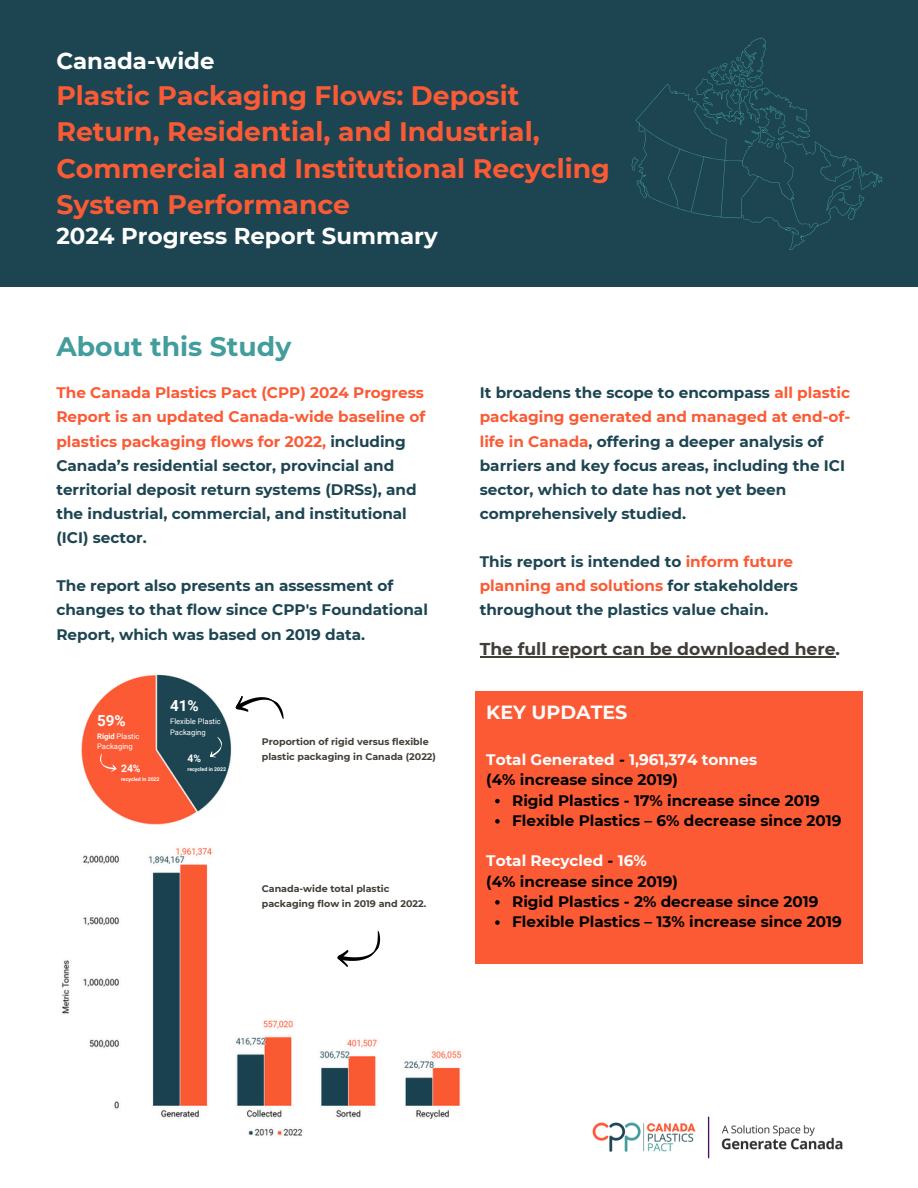
<style>
.page{position:relative;width:918px;height:1188px;background:#fff}
.page>*{position:absolute;margin:0;border:0;box-sizing:border-box;transform-origin:0 0}
.t1{font:700 26.7px/36.2px "Montserrat";color:#fb5a35}
.t2{font:700 26.7px "Montserrat";color:#429d9c}
.t3{font:700 22.8px "Montserrat";color:#fff}
.t4{font:700 19.05px "Montserrat";color:#fefdfd}
.t5{font:700 17.1px "Montserrat";color:#423d37}
.t6{font:700 15.3px/24.2px "Montserrat";color:#1d4551}
.t7{font:700 15.3px/20.2px "Montserrat";color:#000}
.t8{font:700 15.3px/20.2px "Montserrat";color:#fff}
.t9{font:700 15.3px "Roboto";color:#fefdfd}
.t10{font:700 10.35px "Roboto";color:#fefdfd}
.t11{font:700 9.45px/15.1px "Montserrat";color:#423d37}
.t12{font:7.65px "Roboto";color:#fefdfd}
.t13{font:700 5.25px "Roboto";color:#fefdfd}
.s1{color:#fb5a35}
.s2{font-weight:700}
.s3{color:#000}
.s4{color:#fff}
</style>
<div class="page">
<div style="left:0;top:0;width:918px;height:287px;background:#1d4551"></div>
<svg style="left:632px;top:37px;width:250px;height:213px"></svg>
<img style="left:592px;top:1116px;width:251px;height:43px">
<div style="left:475px;top:691px;width:387px;height:273px;background:#fb5a35"></div>
<svg style="left:495px;top:799px;width:5px;height:4px"></svg>
<svg style="left:495px;top:819px;width:5px;height:5px"></svg>
<svg style="left:495px;top:900px;width:5px;height:5px"></svg>
<svg style="left:495px;top:920px;width:5px;height:5px"></svg>
<svg style="left:235px;top:696px;width:49px;height:23px"></svg>
<img style="left:62px;top:848px;width:400px;height:288px">
<svg style="left:336px;top:922px;width:51px;height:53px"></svg>
<img style="left:81px;top:674px;width:151px;height:151px">
<hr style="left:480px;top:657px;width:356px;height:1px;background:#423d37">
<svg style="left:97px;top:751px;width:20px;height:24px"></svg>
<svg style="left:210px;top:736px;width:13px;height:22px"></svg>
<p class="t3" style="left:56px;top:47px;width:160px">Canada-wide</p>
<p class="t1" style="left:56px;top:77px;width:555px">Plastic Packaging Flows: Deposit Return, Residential, and Industrial, Commercial and Institutional Recycling System Performance</p>
<p class="t3" style="left:56px;top:222px;width:383px">2024 Progress Report Summary</p>
<p class="t2" style="left:56px;top:330px;width:236px">About this Study</p>
<p class="t6" style="left:56px;top:381px;width:370px"><span class="s1">The Canada Plastics Pact (CPP) 2024 Progress Report is an updated Canada-wide baseline of plastics packaging flows for 2022,</span> including Canada’s residential sector, provincial and territorial deposit return systems (DRSs), and the industrial, commercial, and institutional (ICI) sector.</p>
<p class="t6" style="left:56px;top:574px;width:373px">The report also presents an assessment of changes to that flow since CPP's Foundational<br>Report, which was based on 2019 data.</p>
<p class="t9" style="left:97px;top:711px;width:30px">59%</p>
<p class="t12" style="left:97px;top:732px;width:44px"><span class="s2">Rigid</span> Plastic</p>
<p class="t12" style="left:97px;top:742px;width:37px">Packaging</p>
<h6 class="t10" style="left:121px;top:762px;width:21px">24%</h6>
<p class="t13" style="left:121px;top:776px;width:40px">recycled in 2022</p>
<p class="t9" style="left:170px;top:697px;width:30px">41%</p>
<p class="t12" style="left:170px;top:717px;width:52px">Flexible Plastic</p>
<h6 class="t12" style="left:170px;top:727px;width:37px">Packaging</h6>
<h4 class="t10" style="left:188px;top:753px;width:15px">4%</h4>
<h4 class="t13" style="left:188px;top:766px;width:40px">recycled in 2022</h4>
<p class="t11" style="left:262px;top:734px;width:176px">Proportion of rigid versus flexible plastic packaging in Canada (2022)</p>
<p class="t11" style="left:262px;top:881px;width:166px">Canada-wide total plastic packaging flow in 2019 and 2022.</p>
<p class="t6" style="left:480px;top:381px;width:372px">It broadens the scope to encompass <span class="s1">all plastic packaging generated and managed at end-of&shy;life in Canada</span>, offering a deeper analysis of barriers and key focus areas, including the ICI sector, which to date has not yet been comprehensively studied.</p>
<p class="t6" style="left:480px;top:550px;width:320px">This report is intended to <span class="s1">inform future planning and solutions</span> for stakeholders throughout the plastics value chain.</p>
<p class="t5" style="left:480px;top:639px;width:362px">The full report can be downloaded here.</p>
<p class="t4" style="left:486px;top:701px;width:143px">KEY UPDATES</p>
<p class="t8" style="left:486px;top:749px;width:272px">Total Generated <span class="s3">-</span> 1,961,374 tonnes <span class="s3">(4% increase since 2019)</span></p>
<h1 class="t7" style="left:512px;top:790px;width:309px">Rigid Plastics - 17% increase since 2019</h1>
<h1 class="t7" style="left:512px;top:810px;width:331px">Flexible Plastics – 6% decrease since 2019</h1>
<h4 class="t7" style="left:486px;top:851px;width:193px"><span class="s4">Total Recycled</span> - <span class="s4">16% </span>(4% increase since 2019)</h4>
<h4 class="t7" style="left:512px;top:891px;width:308px">Rigid Plastics - 2% decrease since 2019</h4>
<p class="t7" style="left:512px;top:911px;width:331px">Flexible Plastics – 13% increase since 2019</p>
</div>
